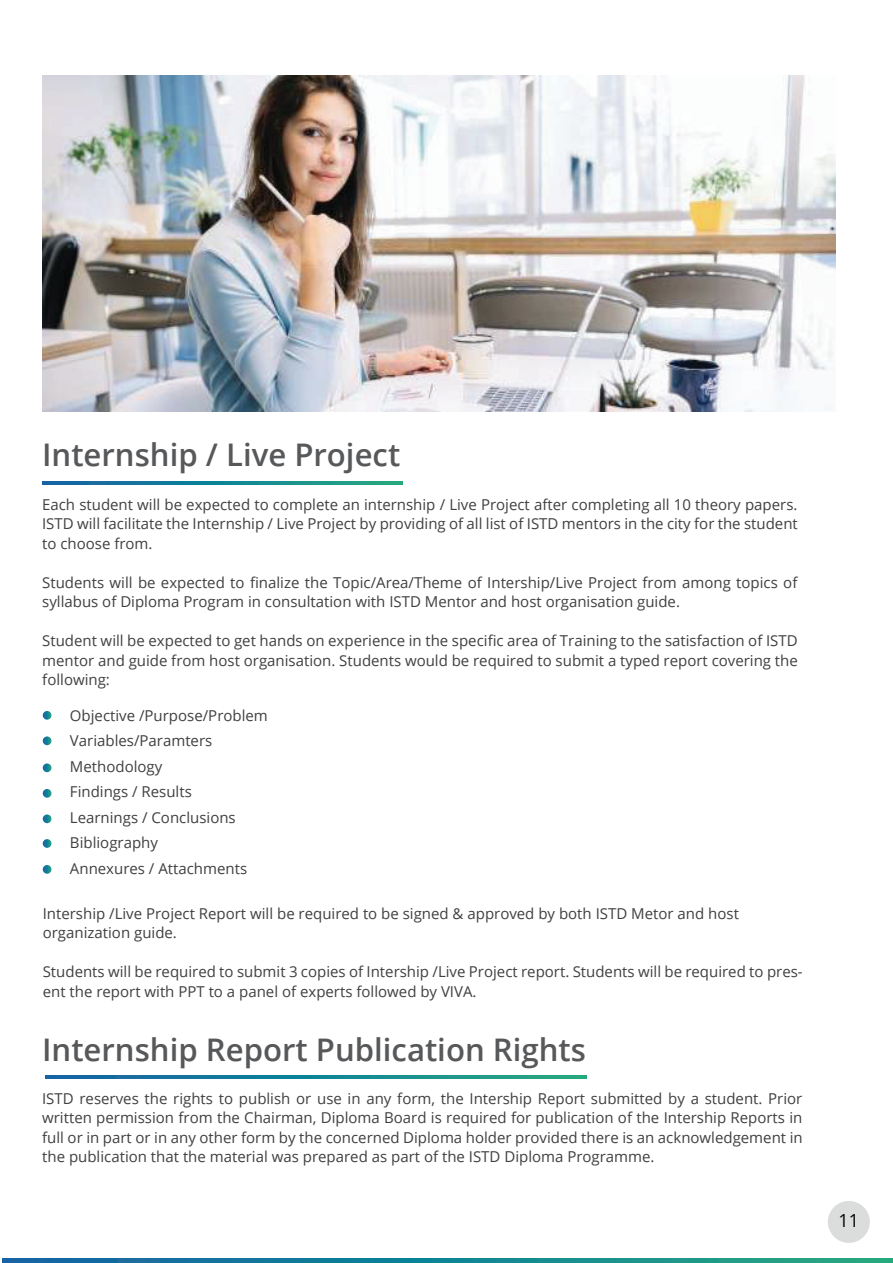
<style>
.page{position:relative;width:893px;height:1263px;background:#fff}
.page>*{position:absolute;margin:0;border:0;box-sizing:border-box;transform-origin:0 0}
.t1{font:600 31.2px "Open Sans";color:#57585a}
.t2{font:18px "Open Sans";color:#040503}
.t3{font:15px/19.5px "Open Sans";color:#413f41}
</style>
<div class="page">
<svg style="left:42px;top:481px;width:361px;height:3px"></svg>
<svg style="left:2px;top:1258px;width:891px;height:5px;background:#178593"></svg>
<svg style="left:45px;top:1075px;width:541px;height:3px;background:#178593"></svg>
<img style="left:42px;top:76px;width:793px;height:335px">
<svg style="left:43px;top:711px;width:8px;height:9px"></svg>
<svg style="left:43px;top:736px;width:8px;height:9px"></svg>
<svg style="left:43px;top:763px;width:8px;height:9px"></svg>
<svg style="left:43px;top:789px;width:8px;height:9px"></svg>
<svg style="left:43px;top:814px;width:8px;height:9px"></svg>
<svg style="left:43px;top:839px;width:8px;height:9px"></svg>
<svg style="left:43px;top:865px;width:8px;height:9px"></svg>
<div style="left:828px;top:1201px;width:42px;height:42px;background:#dbdcdc;border-radius:50%"></div>
<h1 class="t1" style="left:42px;top:434px;width:360px">Internship / Live Project</h1>
<p class="t3" style="left:42px;top:494px;width:757px;text-align:justify">Each student will be expected to complete an internship / Live Project after completing all 10 theory papers.<br>ISTD will facilitate the Internship / Live Project by providing of all list of ISTD mentors in the city for the student to choose from.</p>
<p class="t3" style="left:42px;top:572px;width:757px">Students will be expected to finalize the Topic/Area/Theme of Intership/Live Project from among topics of syllabus of Diploma Program in consultation with ISTD Mentor and host organisation guide.</p>
<p class="t3" style="left:42px;top:630px;width:757px;text-align:justify">Student will be expected to get hands on experience in the specific area of Training to the satisfaction of ISTD mentor and guide from host organisation. Students would be required to submit a typed report covering the following:</p>
<p class="t3" style="left:70px;top:702px;width:199px;line-height:25.5px">Objective /Purpose/Problem<br>Variables/Paramters<br>Methodology<br>Findings / Results<br>Learnings / Conclusions<br>Bibliography<br>Annexures / Attachments</p>
<p class="t3" style="left:43px;top:903px;width:698px">Intership /Live Project Report will be required to be signed &amp; approved by both ISTD Metor and host organization guide.</p>
<p class="t3" style="left:43px;top:962px;width:761px">Students will be required to submit 3 copies of Intership /Live Project report. Students will be required to pres&shy;ent the report with PPT to a panel of experts followed by VIVA.</p>
<h1 class="t1" style="left:42px;top:1028px;width:545px">Internship Report Publication Rights</h1>
<p class="t3" style="left:42px;top:1088px;width:762px;text-align:justify">ISTD reserves the rights to publish or use in any form, the Intership Report submitted by a student. Prior written permission from the Chairman, Diploma Board is required for publication of the Intership Reports in full or in part or in any other form by the concerned Diploma holder provided there is an acknowledgement in the publication that the material was prepared as part of the ISTD Diploma Programme.</p>
<p class="t2" style="left:838px;top:1208px;width:22px">11</p>
</div>
